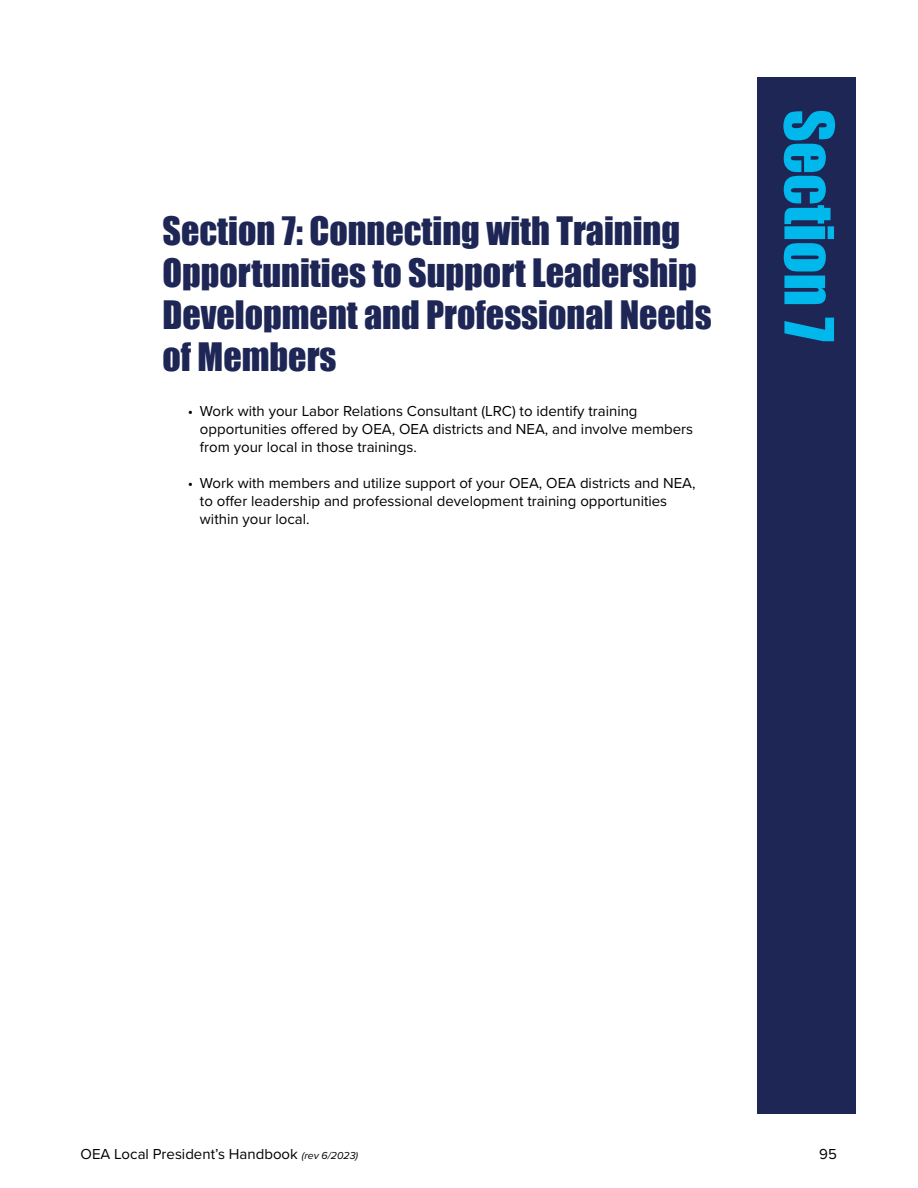
<style>
.page{position:relative;width:918px;height:1188px;background:#fff}
.page>*{position:absolute;margin:0;border:0;box-sizing:border-box;transform-origin:0 0}
.t1{font:62.7px "Impact";color:#00b8ec}
.t2{font:36px/42px "Impact";color:#1e2656}
.t3{font:15px/18px "Proxima Nova";color:#000}
.s1{font-style:italic;font-size:10.5px}
</style>
<div class="page">
<div style="left:758px;top:77px;width:98px;height:1037px;background:#1e2656"></div>
<h2 class="t2" style="left:162px;top:209px;width:551px">Section 7: Connecting with Training<br>Opportunities to Support Leadership<br>Development and Professional Needs of Members</h2>
<p class="t3" style="left:200px;top:401px;width:495px;text-indent:-12px">• Work with your Labor Relations Consultant (LRC) to identify training opportunities offered by OEA, OEA districts and NEA, and involve members from your local in those trainings.</p>
<p class="t3" style="left:200px;top:473px;width:497px;text-indent:-12px">• Work with members and utilize support of your OEA, OEA districts and NEA, to offer leadership and professional development training opportunities within your local.</p>
<h1 class="t1" style="left:858px;top:109px;width:234px;rotate:90deg">Section 7</h1>
<p class="t3" style="left:81px;top:1144px;width:279px">OEA Local President’s Handbook <span class="s1">(rev 6/2023)</span></p>
<p class="t3" style="left:819px;top:1144px;width:19px">95</p>
</div>
